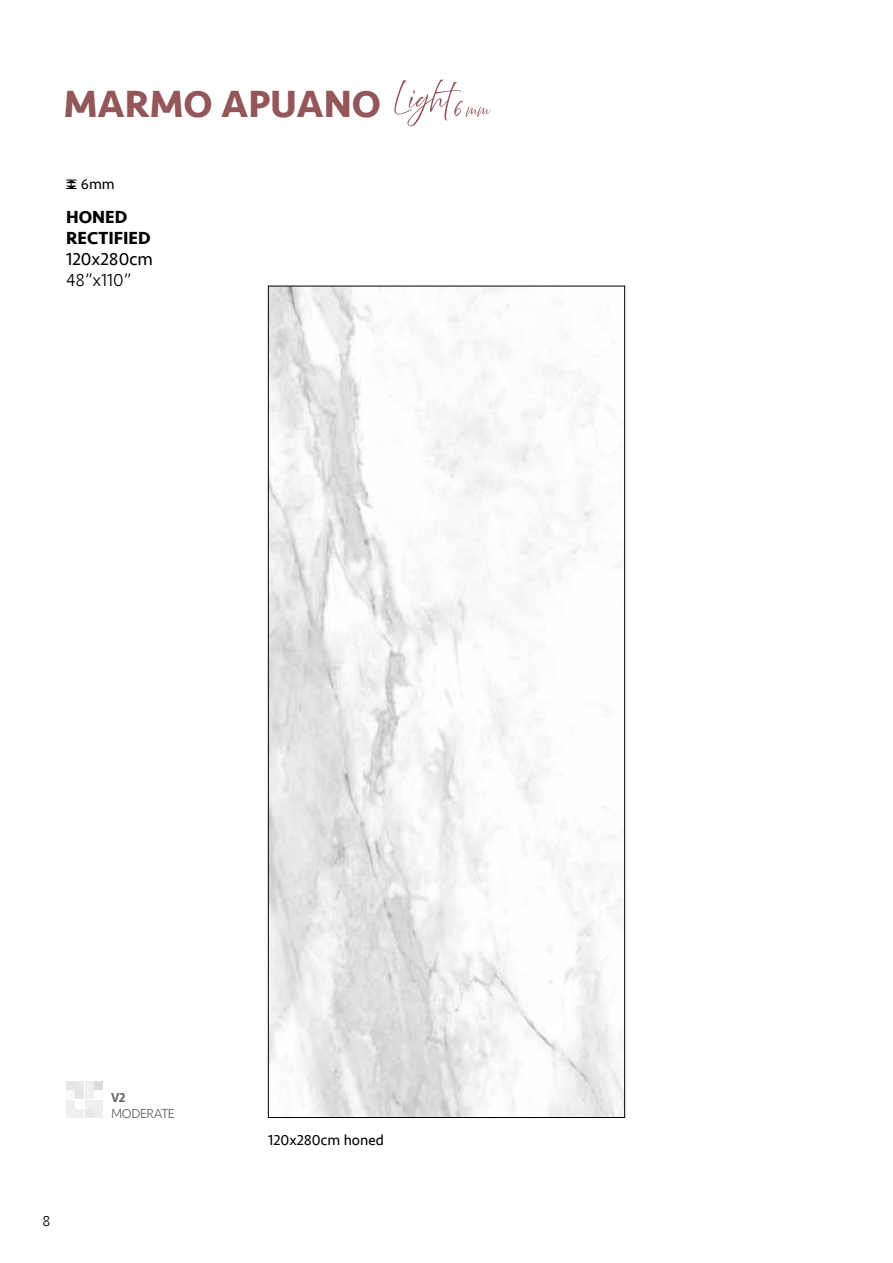
<style>
.page{position:relative;width:893px;height:1263px;background:#fff}
.page>*{position:absolute;margin:0;border:0;box-sizing:border-box;transform-origin:0 0}
.t1{font:700 39px "Seravek";color:#93575a}
.t2{font:700 18px/21px "Seravek";color:#000}
.t3{font:18px "Seravek";color:#000}
.t4{font:300 18px "Seravek";color:#000}
.t5{font:15px "Seravek";color:#000}
.t6{font:300 15px "Seravek";color:#000}
.t7{font:300 13.5px "Seravek";letter-spacing:-.03em;color:#646363}
.t8{font:500 13.5px "Seravek";color:#646363}
</style>
<div class="page">
<svg style="left:394px;top:79px;width:97px;height:47px"></svg>
<img style="left:270px;top:288px;width:353px;height:828px">
<div style="left:66px;top:1081px;width:9px;height:9px;background:#e7e6e6"></div>
<div style="left:94px;top:1081px;width:9px;height:9px;background:#dddcdc"></div>
<div style="left:75px;top:1081px;width:9px;height:9px;background:#eae9ea"></div>
<div style="left:66px;top:1090px;width:9px;height:9px;background:#f8f8f8"></div>
<div style="left:85px;top:1090px;width:8px;height:9px;background:#f0efef"></div>
<div style="left:66px;top:1109px;width:9px;height:9px;background:#f0efef"></div>
<div style="left:85px;top:1109px;width:8px;height:9px;background:#e9e8e8"></div>
<div style="left:94px;top:1109px;width:9px;height:9px;background:#f0efef"></div>
<div style="left:85px;top:1081px;width:8px;height:9px;background:#f0efef"></div>
<div style="left:75px;top:1090px;width:9px;height:9px;background:#e5e3e4"></div>
<div style="left:66px;top:1100px;width:9px;height:8px;background:#f0efef"></div>
<div style="left:85px;top:1100px;width:8px;height:8px;background:#f0efef"></div>
<div style="left:94px;top:1100px;width:9px;height:8px;background:#f0efef"></div>
<div style="left:75px;top:1109px;width:9px;height:9px;background:#f0efef"></div>
<svg style="left:66px;top:179px;width:11px;height:10px"></svg>
<h1 class="t1" style="left:64px;top:73px;width:319px">MARMO APUANO</h1>
<p class="t5" style="left:81px;top:172px;width:36px">6mm</p>
<p class="t2" style="left:66px;top:206px;width:86px">HONED<br>RECTIFIED</p>
<p class="t3" style="left:66px;top:245px;width:88px">120x280cm</p>
<p class="t4" style="left:66px;top:269px;width:67px">48”x110”</p>
<p class="t6" style="left:43px;top:1212px;width:10px">8</p>
<p class="t8" style="left:111px;top:1089px;width:16px">V2</p>
<p class="t7" style="left:111px;top:1105px;width:65px">MODERATE</p>
<p class="t5" style="left:268px;top:1128px;width:117px">120x280cm honed</p>
</div>
